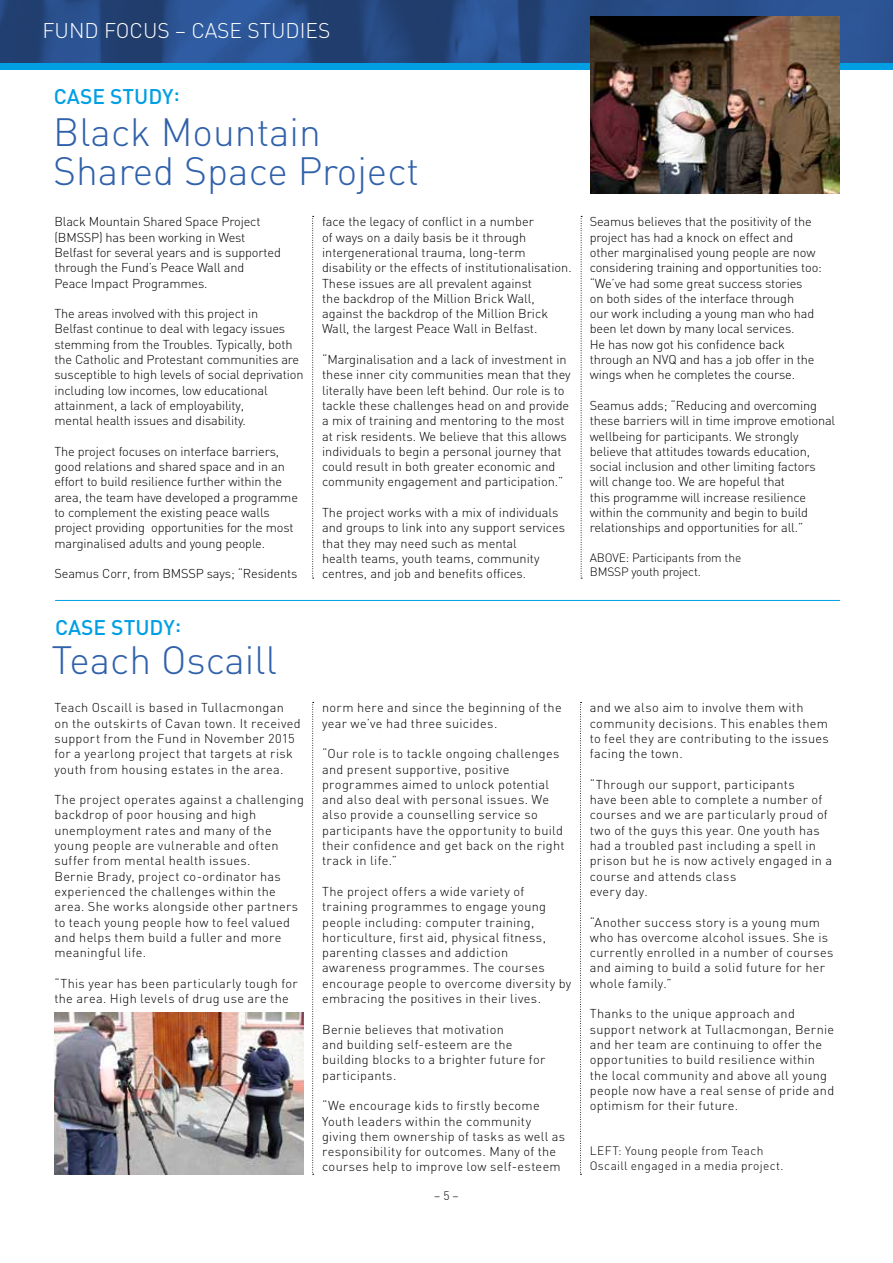
<style>
.page{position:relative;width:893px;height:1263px;background:#fff}
.page>*{position:absolute;margin:0;border:0;box-sizing:border-box;transform-origin:0 0}
.t1{font:300 39px/39px "DIN";color:#3061ab}
.t2{font:300 21px "DIN";color:#fff}
.t3{font:500 21px "DIN";color:#009fe3}
.t4{font:300 12.75px/15.3px "DIN";color:#000}
.t5{font:300 12.75px/15.3px "DIN";letter-spacing:.025em;color:#000}
.t6{font:300 12px/14.4px "DIN";letter-spacing:.02em;color:#000}
.t7{font:300 12px/14.4px "DIN";letter-spacing:-.01em;color:#000}
</style>
<div class="page">
<img style="left:0;top:0;width:893px;height:64px">
<div style="left:0;top:64px;width:893px;height:6px;background:#009fe3"></div>
<svg style="left:312px;top:216px;width:2px;height:363px"></svg>
<svg style="left:581px;top:216px;width:1px;height:363px"></svg>
<svg style="left:312px;top:702px;width:2px;height:473px"></svg>
<svg style="left:580px;top:702px;width:1px;height:473px"></svg>
<hr style="left:55px;top:600px;width:785px;height:1px;background:#009fe3">
<img style="left:590px;top:17px;width:249px;height:176px">
<img style="left:54px;top:1013px;width:250px;height:162px">
<h2 class="t2" style="left:43px;top:18px;width:289px">FUND FOCUS – CASE STUDIES</h2>
<h2 class="t3" style="left:54px;top:83px;width:128px">CASE STUDY:</h2>
<h1 class="t1" style="left:53px;top:112px;width:368px">Black Mountain<br>Shared Space Project</h1>
<p class="t4" style="left:54px;top:214px;width:228px">Black Mountain Shared Space Project (BMSSP) has been working in West Belfast for several years and is supported through the Fund’s Peace Wall and Peace Impact Programmes.</p>
<p class="t4" style="left:54px;top:306px;width:251px">The areas involved with this project in<br>Belfast continue to deal with legacy issues stemming from the Troubles. Typically, both the Catholic and Protestant communities are susceptible to high levels of social deprivation including low incomes, low educational attainment, a lack of employability,<br>mental health issues and disability.</p>
<p class="t4" style="left:54px;top:443px;width:245px">The project focuses on interface barriers, good relations and shared space and in an effort to build resilience further within the area, the team have developed a programme to complement the existing peace walls project providing opportunities for the most marginalised adults and young people.</p>
<p class="t4" style="left:54px;top:566px;width:245px">Seamus Corr, from BMSSP says; “Residents</p>
<h2 class="t3" style="left:55px;top:613px;width:128px">CASE STUDY:</h2>
<h1 class="t1" style="left:51px;top:640px;width:227px">Teach Oscaill</h1>
<p class="t5" style="left:54px;top:700px;width:248px">Teach Oscaill is based in Tullacmongan on the outskirts of Cavan town. It received support from the Fund in November 2015 for a yearlong project that targets at risk youth from housing estates in the area.</p>
<p class="t5" style="left:54px;top:792px;width:251px">The project operates against a challenging backdrop of poor housing and high unemployment rates and many of the young people are vulnerable and often suffer from mental health issues.<br>Bernie Brady, project co-ordinator has experienced the challenges within the area. She works alongside other partners to teach young people how to feel valued and helps them build a fuller and more meaningful life.</p>
<p class="t5" style="left:54px;top:975px;width:245px">“This year has been particularly tough for the area. High levels of drug use are the</p>
<p class="t4" style="left:322px;top:214px;width:251px">face the legacy of conflict in a number<br>of ways on a daily basis be it through intergenerational trauma, long-term disability or the effects of institutionalisation.<br>These issues are all prevalent against<br>the backdrop of the Million Brick Wall, against the backdrop of the Million Brick Wall, the largest Peace Wall in Belfast.</p>
<p class="t4" style="left:322px;top:352px;width:250px">“Marginalisation and a lack of investment in these inner city communities mean that they literally have been left behind. Our role is to tackle these challenges head on and provide a mix of training and mentoring to the most at risk residents. We believe that this allows individuals to begin a personal journey that could result in both greater economic and community engagement and participation.”</p>
<p class="t4" style="left:322px;top:505px;width:244px">The project works with a mix of individuals and groups to link into any support services that they may need such as mental<br>health teams, youth teams, community centres, and job and benefits offices.</p>
<p class="t5" style="left:322px;top:700px;width:241px">norm here and since the beginning of the year we’ve had three suicides.</p>
<p class="t5" style="left:322px;top:746px;width:244px">“Our role is to tackle ongoing challenges and present supportive, positive programmes aimed to unlock potential and also deal with personal issues. We also provide a counselling service so participants have the opportunity to build their confidence and get back on the right track in life.”</p>
<p class="t5" style="left:322px;top:884px;width:251px">The project offers a wide variety of training programmes to engage young people including: computer training, horticulture, first aid, physical fitness, parenting classes and addiction awareness programmes. The courses encourage people to overcome diversity by embracing the positives in their lives.</p>
<p class="t5" style="left:322px;top:1021px;width:225px">Bernie believes that motivation<br>and building self-esteem are the building blocks to a brighter future for participants.</p>
<p class="t5" style="left:322px;top:1098px;width:245px">“We encourage kids to firstly become Youth leaders within the community giving them ownership of tasks as well as responsibility for outcomes. Many of the courses help to improve low self-esteem</p>
<p class="t6" style="left:434px;top:1189px;width:26px">– 5 –</p>
<p class="t4" style="left:590px;top:214px;width:234px">Seamus believes that the positivity of the project has had a knock on effect and other marginalised young people are now considering training and opportunities too: “We’ve had some great success stories<br>on both sides of the interface through<br>our work including a young man who had been let down by many local services.<br>He has now got his confidence back through an NVQ and has a job offer in the wings when he completes the course.</p>
<p class="t4" style="left:590px;top:398px;width:247px">Seamus adds; “Reducing and overcoming these barriers will in time improve emotional wellbeing for participants. We strongly believe that attitudes towards education, social inclusion and other limiting factors will change too. We are hopeful that<br>this programme will increase resilience within the community and begin to build relationships and opportunities for all.”</p>
<p class="t7" style="left:590px;top:550px;width:153px">ABOVE: Participants from the<br>BMSSP youth project.</p>
<p class="t5" style="left:590px;top:700px;width:241px">and we also aim to involve them with community decisions. This enables them to feel they are contributing to the issues facing the town.</p>
<p class="t5" style="left:590px;top:776px;width:244px">“Through our support, participants<br>have been able to complete a number of courses and we are particularly proud of two of the guys this year. One youth has had a troubled past including a spell in prison but he is now actively engaged in a course and attends class<br>every day.</p>
<p class="t5" style="left:590px;top:914px;width:245px">“Another success story is a young mum who has overcome alcohol issues. She is currently enrolled in a number of courses and aiming to build a solid future for her whole family.”</p>
<p class="t5" style="left:590px;top:1006px;width:246px">Thanks to the unique approach and support network at Tullacmongan, Bernie and her team are continuing to offer the opportunities to build resilience within the local community and above all young people now have a real sense of pride and optimism for their future.</p>
<p class="t6" style="left:590px;top:1143px;width:195px">LEFT: Young people from Teach<br>Oscaill engaged in a media project.</p>
</div>
